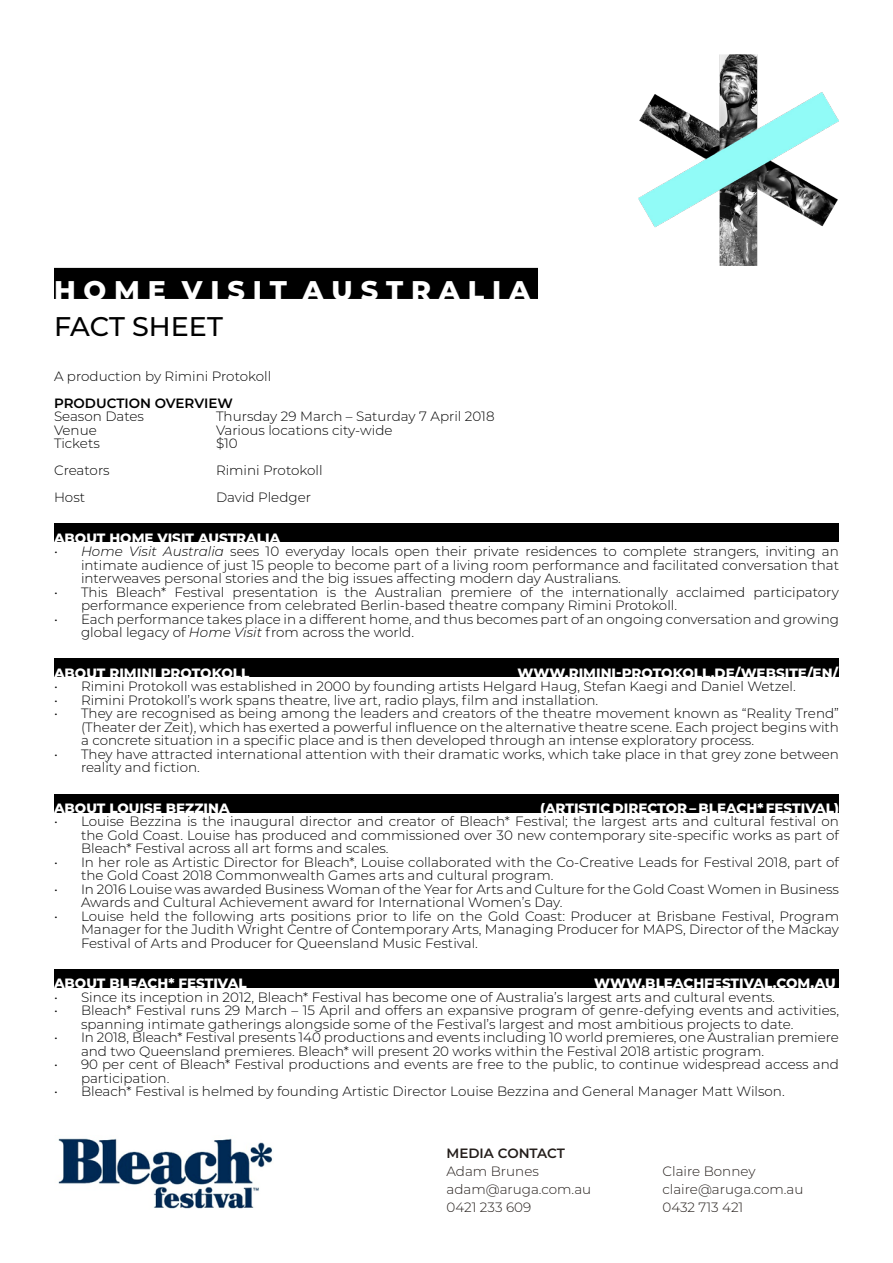
<style>
.page{position:relative;width:893px;height:1263px;background:#fff}
.page>*{position:absolute;margin:0;border:0;box-sizing:border-box;transform-origin:0 0}
.t1{font:800 27px "Montserrat";color:#fff}
.t2{font:500 27px "Montserrat";color:#000}
.t3{font:300 13.5px/13.5px "Montserrat";color:#000}
.t4{font:800 13.5px "Montserrat";color:#fff}
.t5{font:300 13.5px "Montserrat";color:#241e1b}
.t6{font:600 13.5px "Montserrat";color:#000}
.t7{font:600 13.5px "Montserrat";color:#241e1b}
.s1{font-style:italic}
</style>
<div class="page">
<img style="left:638px;top:54px;width:201px;height:211px">
<div style="left:54px;top:794px;width:785px;height:18px;background:#000"></div>
<div style="left:54px;top:658px;width:785px;height:19px;background:#000"></div>
<div style="left:54px;top:969px;width:785px;height:18px;background:#000"></div>
<div style="left:54px;top:523px;width:785px;height:19px;background:#000"></div>
<div style="left:55px;top:269px;width:482px;height:29px;background:#000"></div>
<div style="left:54px;top:268px;width:484px;height:31px;border:2px solid #000"></div>
<img style="left:58px;top:1138px;width:215px;height:71px">
<p class="t1" style="left:54px;top:271px;width:478px">H O M E V I S I T A U S T R A L I A</p>
<p class="t2" style="left:54px;top:308px;width:170px">FACT SHEET</p>
<p class="t3" style="left:54px;top:369px;width:219px">A production by Rimini Protokoll</p>
<p class="t6" style="left:54px;top:393px;width:180px">PRODUCTION OVERVIEW</p>
<p class="t3" style="left:54px;top:409px;width:91px">Season Dates</p>
<p class="t3" style="left:216px;top:409px;width:280px">Thursday 29 March – Saturday 7 April 2018</p>
<p class="t3" style="left:54px;top:423px;width:44px">Venue</p>
<p class="t3" style="left:216px;top:423px;width:178px">Various locations city-wide</p>
<p class="t3" style="left:54px;top:436px;width:47px">Tickets</p>
<p class="t3" style="left:216px;top:436px;width:23px">$10</p>
<p class="t3" style="left:54px;top:463px;width:57px">Creators</p>
<p class="t3" style="left:216px;top:463px;width:108px">Rimini Protokoll</p>
<p class="t3" style="left:54px;top:490px;width:33px">Host</p>
<p class="t3" style="left:216px;top:490px;width:97px">David Pledger</p>
<p class="t4" style="left:54px;top:528px;width:228px">ABOUT HOME VISIT AUSTRALIA</p>
<p class="t3" style="left:81px;top:544px;width:759px;text-align:justify;text-indent:-27px"><span class="s1">• Home Visit Australia</span> sees 10 everyday locals open their private residences to complete strangers, inviting an intimate audience of just 15 people to become part of a living room performance and facilitated conversation that interweaves personal stories and the big issues affecting modern day Australians.</p>
<p class="t3" style="left:81px;top:585px;width:759px;text-indent:-27px">• This Bleach* Festival presentation is the Australian premiere of the internationally acclaimed participatory performance experience from celebrated Berlin-based theatre company Rimini Protokoll.</p>
<p class="t3" style="left:81px;top:612px;width:759px;text-indent:-27px">• Each performance takes place in a different home, and thus becomes part of an ongoing conversation and growing global legacy of <span class="s1">Home Visit</span> from across the world.</p>
<p class="t4" style="left:54px;top:663px;width:197px">ABOUT RIMINI PROTOKOLL</p>
<p class="t4" style="left:517px;top:663px;width:322px">WWW.RIMINI-PROTOKOLL.DE/WEBSITE/EN/</p>
<p class="t3" style="left:54px;top:679px;width:743px">• Rimini Protokoll was established in 2000 by founding artists Helgard Haug, Stefan Kaegi and Daniel Wetzel.</p>
<p class="t3" style="left:54px;top:693px;width:546px">• Rimini Protokoll’s work spans theatre, live art, radio plays, film and installation.</p>
<p class="t3" style="left:81px;top:706px;width:759px;text-align:justify;text-indent:-27px">• They are recognised as being among the leaders and creators of the theatre movement known as “Reality Trend” (Theater der Zeit), which has exerted a powerful influence on the alternative theatre scene. Each project begins with a concrete situation in a specific place and is then developed through an intense exploratory process.</p>
<p class="t3" style="left:81px;top:747px;width:759px;text-indent:-27px">• They have attracted international attention with their dramatic works, which take place in that grey zone between reality and fiction.</p>
<p class="t4" style="left:54px;top:798px;width:177px">ABOUT LOUISE BEZZINA</p>
<p class="t4" style="left:540px;top:798px;width:300px">(ARTISTIC DIRECTOR – BLEACH* FESTIVAL)</p>
<p class="t3" style="left:81px;top:814px;width:759px;text-align:justify;text-indent:-27px">• Louise Bezzina is the inaugural director and creator of Bleach* Festival; the largest arts and cultural festival on the Gold Coast. Louise has produced and commissioned over 30 new contemporary site-specific works as part of Bleach* Festival across all art forms and scales.</p>
<p class="t3" style="left:81px;top:855px;width:759px;text-indent:-27px">• In her role as Artistic Director for Bleach*, Louise collaborated with the Co-Creative Leads for Festival 2018, part of the Gold Coast 2018 Commonwealth Games arts and cultural program.</p>
<p class="t3" style="left:81px;top:882px;width:759px;text-indent:-27px">• In 2016 Louise was awarded Business Woman of the Year for Arts and Culture for the Gold Coast Women in Business<br>Awards and Cultural Achievement award for International Women’s Day.</p>
<p class="t3" style="left:81px;top:909px;width:759px;text-align:justify;text-indent:-27px">• Louise held the following arts positions prior to life on the Gold Coast: Producer at Brisbane Festival, Program Manager for the Judith Wright Centre of Contemporary Arts, Managing Producer for MAPS, Director of the Mackay Festival of Arts and Producer for Queensland Music Festival.</p>
<p class="t4" style="left:54px;top:973px;width:194px">ABOUT BLEACH* FESTIVAL</p>
<p class="t4" style="left:594px;top:973px;width:243px">WWW.BLEACHFESTIVAL.COM.AU</p>
<p class="t3" style="left:54px;top:990px;width:722px">• Since its inception in 2012, Bleach* Festival has become one of Australia’s largest arts and cultural events.</p>
<p class="t3" style="left:81px;top:1003px;width:759px;text-indent:-27px">• Bleach* Festival runs 29 March – 15 April and offers an expansive program of genre-defying events and activities, spanning intimate gatherings alongside some of the Festival’s largest and most ambitious projects to date.</p>
<p class="t3" style="left:81px;top:1030px;width:759px;text-indent:-27px">• In 2018, Bleach* Festival presents 140 productions and events including 10 world premieres, one Australian premiere and two Queensland premieres. Bleach* will present 20 works within the Festival 2018 artistic program.</p>
<p class="t3" style="left:81px;top:1057px;width:759px;text-indent:-27px">• 90 per cent of Bleach* Festival productions and events are free to the public, to continue widespread access and participation.</p>
<p class="t3" style="left:54px;top:1084px;width:732px">• Bleach* Festival is helmed by founding Artistic Director Louise Bezzina and General Manager Matt Wilson.</p>
<p class="t7" style="left:446px;top:1143px;width:120px">MEDIA CONTACT</p>
<p class="t5" style="left:446px;top:1162px;width:94px">Adam Brunes</p>
<p class="t5" style="left:662px;top:1162px;width:95px">Claire Bonney</p>
<p class="t5" style="left:446px;top:1180px;width:146px">adam@aruga.com.au</p>
<p class="t5" style="left:662px;top:1180px;width:143px">claire@aruga.com.au</p>
<p class="t5" style="left:446px;top:1198px;width:86px">0421 233 609</p>
<p class="t5" style="left:662px;top:1198px;width:82px">0432 713 421</p>
</div>
